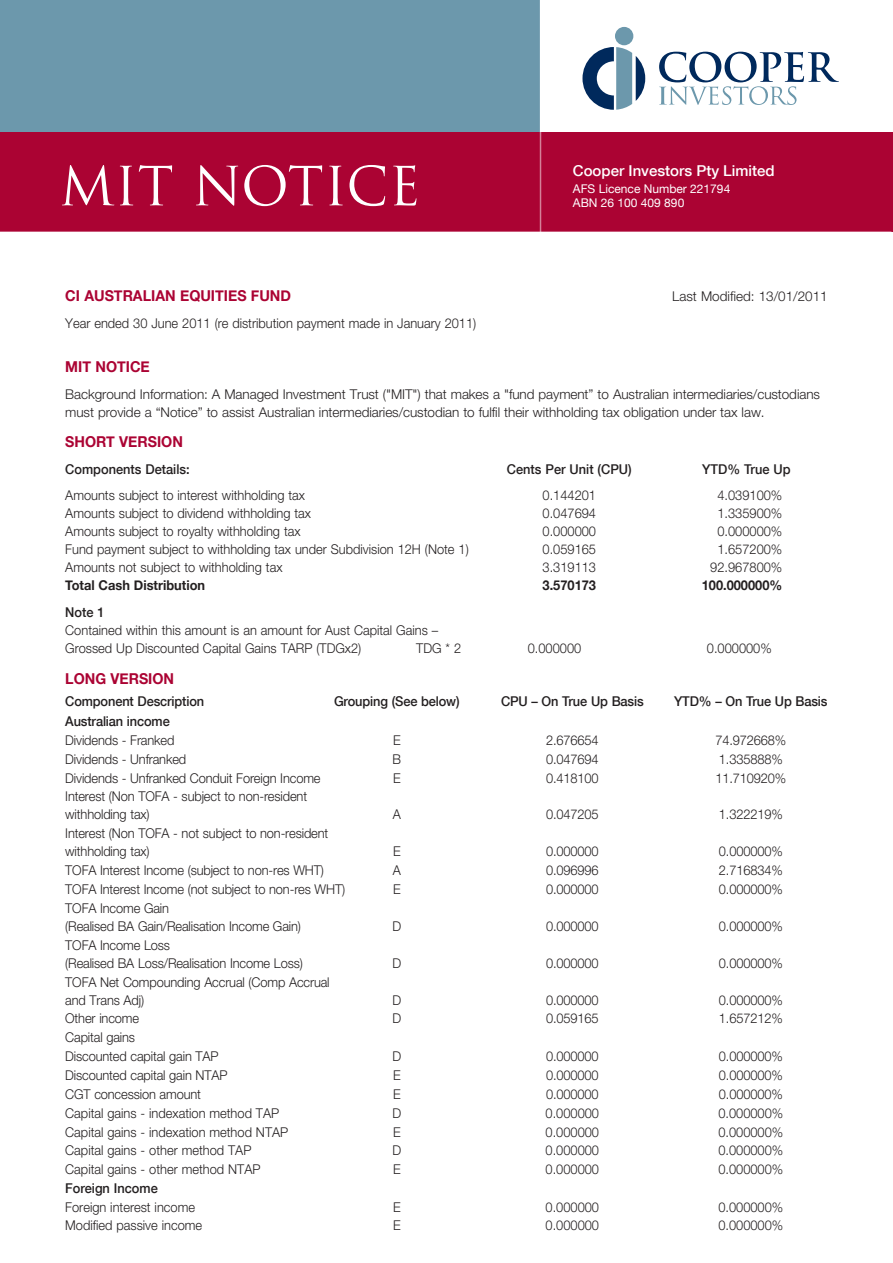
<style>
.page{position:relative;width:893px;height:1263px;background:#fff}
.page>*{position:absolute;margin:0;border:0;box-sizing:border-box;transform-origin:0 0}
.t1{font:52.5px "Trajan Pro";color:#fff}
.Body_text{font:700 15px "Helvetica Neue";color:#ab0333;scale:.95 1}
.t2{font:500 15px "Helvetica Neue";color:#fff}
.Body_text-2{font:300 13.5px/18px "Helvetica Neue";letter-spacing:-.005em;color:#231f20;scale:.95 1}
.Body_text-3{font:300 13.5px/18px "Helvetica Neue";letter-spacing:-.005em;color:#231f20}
.Body_text-4{font:500 13.5px "Helvetica Neue";letter-spacing:-.01em;color:#231f20;scale:.95 1}
.Body_text-5{font:700 13.5px "Helvetica Neue";color:#231f20;scale:.95 1}
.t3{font:12px "Helvetica Neue";color:#fff}
.s1{font-weight:500}
</style>
<div class="page">
<div style="left:0;top:132px;width:893px;height:100px;background:#ab0333"></div>
<div style="left:0;top:0;width:540px;height:132px;background:#6c98ac"></div>
<div style="left:615px;top:27px;width:18px;height:18px;background:#6c98ac;border-radius:50%"></div>
<svg style="left:659px;top:52px;width:180px;height:53px"></svg>
<svg style="left:582px;top:47px;width:63px;height:63px"></svg>
<hr style="left:540px;top:0;width:1px;height:1263px;background:#fff">
<p class="t1" style="left:59px;top:153px;width:363px">MIT NOTICE</p>
<p class="t2" style="left:573px;top:162px;width:203px">Cooper Investors Pty Limited</p>
<p class="t3" style="left:573px;top:181px;width:159px">AFS Licence Number 221794</p>
<p class="t3" style="left:573px;top:196px;width:113px">ABN 26 100 409 890</p>
<p class="Body_text" style="left:65px;top:286px;width:239px">CI AUSTRALIAN EQUITIES FUND</p>
<p class="Body_text-3" style="left:672px;top:287px;width:157px">Last Modified: 13/01/2011</p>
<p class="Body_text-2" style="left:65px;top:313px;width:434px">Year ended 30 June 2011 (re distribution payment made in January 2011)</p>
<p class="Body_text" style="left:65px;top:357px;width:91px">MIT NOTICE</p>
<p class="Body_text-3" style="left:65px;top:384px;width:756px">Background Information: A Managed Investment Trust ("MIT") that makes a "fund payment” to Australian intermediaries/custodians must provide a “Notice” to assist Australian intermediaries/custodian to fulfil their withholding tax obligation under tax law.</p>
<p class="Body_text" style="left:65px;top:433px;width:125px">SHORT VERSION</p>
<p class="Body_text-4" style="left:65px;top:461px;width:132px">Components Details:</p>
<p class="Body_text-4" style="left:507px;top:461px;width:133px">Cents Per Unit (CPU)</p>
<p class="Body_text-4" style="left:702px;top:461px;width:95px">YTD% True Up</p>
<p class="Body_text-2" style="left:65px;top:486px;width:254px">Amounts subject to interest withholding tax</p>
<p class="Body_text-2" style="left:543px;top:486px;width:58px">0.144201</p>
<p class="Body_text-2" style="left:717px;top:486px;width:70px">4.039100%</p>
<p class="Body_text-2" style="left:65px;top:504px;width:260px">Amounts subject to dividend withholding tax</p>
<p class="Body_text-2" style="left:543px;top:504px;width:58px">0.047694</p>
<p class="Body_text-2" style="left:717px;top:504px;width:70px">1.335900%</p>
<p class="Body_text-2" style="left:65px;top:522px;width:249px">Amounts subject to royalty withholding tax</p>
<p class="Body_text-2" style="left:543px;top:522px;width:58px">0.000000</p>
<p class="Body_text-2" style="left:717px;top:522px;width:70px">0.000000%</p>
<p class="Body_text-2" style="left:65px;top:540px;width:426px">Fund payment subject to withholding tax under Subdivision 12H (Note 1)</p>
<p class="Body_text-2" style="left:543px;top:540px;width:58px">0.059165</p>
<p class="Body_text-2" style="left:717px;top:540px;width:70px">1.657200%</p>
<p class="Body_text-2" style="left:65px;top:558px;width:230px">Amounts not subject to withholding tax</p>
<p class="Body_text-2" style="left:543px;top:558px;width:58px">3.319113</p>
<p class="Body_text-2" style="left:710px;top:558px;width:77px">92.967800%</p>
<p class="Body_text-5" style="left:65px;top:577px;width:149px">Total Cash Distribution</p>
<p class="Body_text-5" style="left:543px;top:577px;width:58px">3.570173</p>
<p class="Body_text-5" style="left:702px;top:577px;width:86px">100.000000%</p>
<p class="Body_text-2" style="left:65px;top:603px;width:394px"><span class="s1">Note 1<br></span>Contained within this amount is an amount for Aust Capital Gains –<br>Grossed Up Discounted Capital Gains TARP (TDGx2)</p>
<p class="Body_text-2" style="left:416px;top:639px;width:49px">TDG * 2</p>
<p class="Body_text-2" style="left:528px;top:639px;width:58px">0.000000</p>
<p class="Body_text-2" style="left:707px;top:639px;width:70px">0.000000%</p>
<p class="Body_text" style="left:65px;top:669px;width:116px">LONG VERSION</p>
<p class="Body_text-4" style="left:65px;top:693px;width:148px">Component Description</p>
<p class="Body_text-4" style="left:334px;top:693px;width:134px">Grouping (See below)</p>
<p class="Body_text-4" style="left:501px;top:693px;width:152px">CPU – On True Up Basis</p>
<p class="Body_text-4" style="left:674px;top:693px;width:163px">YTD% – On True Up Basis</p>
<p class="Body_text-4" style="left:65px;top:713px;width:112px">Australian income</p>
<p class="Body_text-2" style="left:65px;top:731px;width:116px">Dividends - Franked</p>
<p class="Body_text-2" style="left:393px;top:731px;width:10px">E</p>
<p class="Body_text-2" style="left:546px;top:731px;width:57px">2.676654</p>
<p class="Body_text-2" style="left:715px;top:731px;width:76px">74.972668%</p>
<p class="Body_text-2" style="left:65px;top:750px;width:129px">Dividends - Unfranked</p>
<p class="Body_text-2" style="left:393px;top:750px;width:11px">B</p>
<p class="Body_text-2" style="left:546px;top:750px;width:57px">0.047694</p>
<p class="Body_text-2" style="left:719px;top:750px;width:69px">1.335888%</p>
<p class="Body_text-2" style="left:65px;top:768px;width:270px">Dividends - Unfranked Conduit Foreign Income</p>
<p class="Body_text-2" style="left:393px;top:768px;width:10px">E</p>
<p class="Body_text-2" style="left:546px;top:768px;width:57px">0.418100</p>
<p class="Body_text-2" style="left:715px;top:768px;width:76px">11.710920%</p>
<p class="Body_text-2" style="left:65px;top:787px;width:256px">Interest (Non TOFA - subject to non-resident withholding tax)</p>
<p class="Body_text-2" style="left:393px;top:805px;width:10px">A</p>
<p class="Body_text-2" style="left:546px;top:805px;width:57px">0.047205</p>
<p class="Body_text-2" style="left:719px;top:805px;width:69px">1.322219%</p>
<p class="Body_text-2" style="left:65px;top:824px;width:278px">Interest (Non TOFA - not subject to non-resident withholding tax)</p>
<p class="Body_text-2" style="left:393px;top:842px;width:10px">E</p>
<p class="Body_text-2" style="left:546px;top:842px;width:57px">0.000000</p>
<p class="Body_text-2" style="left:719px;top:842px;width:69px">0.000000%</p>
<p class="Body_text-2" style="left:65px;top:861px;width:274px">TOFA Interest Income (subject to non-res WHT)</p>
<p class="Body_text-2" style="left:393px;top:861px;width:10px">A</p>
<p class="Body_text-2" style="left:546px;top:861px;width:57px">0.096996</p>
<p class="Body_text-2" style="left:719px;top:861px;width:69px">2.716834%</p>
<p class="Body_text-2" style="left:65px;top:880px;width:296px">TOFA Interest Income (not subject to non-res WHT)</p>
<p class="Body_text-2" style="left:393px;top:880px;width:10px">E</p>
<p class="Body_text-2" style="left:546px;top:880px;width:57px">0.000000</p>
<p class="Body_text-2" style="left:719px;top:880px;width:69px">0.000000%</p>
<p class="Body_text-2" style="left:65px;top:899px;width:250px">TOFA Income Gain<br>(Realised BA Gain/Realisation Income Gain)</p>
<p class="Body_text-2" style="left:392px;top:917px;width:11px">D</p>
<p class="Body_text-2" style="left:546px;top:917px;width:57px">0.000000</p>
<p class="Body_text-2" style="left:719px;top:917px;width:69px">0.000000%</p>
<p class="Body_text-2" style="left:65px;top:935px;width:252px">TOFA Income Loss<br>(Realised BA Loss/Realisation Income Loss)</p>
<p class="Body_text-2" style="left:65px;top:972px;width:280px">TOFA Net Compounding Accrual (Comp Accrual and Trans Adj)</p>
<p class="Body_text-2" style="left:392px;top:953px;width:11px">D</p>
<p class="Body_text-2" style="left:546px;top:953px;width:57px">0.000000</p>
<p class="Body_text-2" style="left:719px;top:953px;width:69px">0.000000%</p>
<p class="Body_text-2" style="left:392px;top:990px;width:11px">D</p>
<p class="Body_text-2" style="left:546px;top:990px;width:57px">0.000000</p>
<p class="Body_text-2" style="left:719px;top:990px;width:69px">0.000000%</p>
<p class="Body_text-2" style="left:65px;top:1009px;width:79px">Other income</p>
<p class="Body_text-2" style="left:392px;top:1009px;width:11px">D</p>
<p class="Body_text-2" style="left:546px;top:1009px;width:57px">0.059165</p>
<p class="Body_text-2" style="left:719px;top:1009px;width:69px">1.657212%</p>
<p class="Body_text-2" style="left:65px;top:1028px;width:75px">Capital gains</p>
<p class="Body_text-2" style="left:65px;top:1047px;width:163px">Discounted capital gain TAP</p>
<p class="Body_text-2" style="left:392px;top:1047px;width:11px">D</p>
<p class="Body_text-2" style="left:546px;top:1047px;width:57px">0.000000</p>
<p class="Body_text-2" style="left:719px;top:1047px;width:69px">0.000000%</p>
<p class="Body_text-2" style="left:65px;top:1066px;width:172px">Discounted capital gain NTAP</p>
<p class="Body_text-2" style="left:393px;top:1066px;width:10px">E</p>
<p class="Body_text-2" style="left:546px;top:1066px;width:57px">0.000000</p>
<p class="Body_text-2" style="left:719px;top:1066px;width:69px">0.000000%</p>
<p class="Body_text-2" style="left:65px;top:1085px;width:144px">CGT concession amount</p>
<p class="Body_text-2" style="left:393px;top:1085px;width:10px">E</p>
<p class="Body_text-2" style="left:546px;top:1085px;width:57px">0.000000</p>
<p class="Body_text-2" style="left:719px;top:1085px;width:69px">0.000000%</p>
<p class="Body_text-2" style="left:65px;top:1103px;width:227px">Capital gains - indexation method TAP</p>
<p class="Body_text-2" style="left:392px;top:1103px;width:11px">D</p>
<p class="Body_text-2" style="left:546px;top:1103px;width:58px">0.000000</p>
<p class="Body_text-2" style="left:718px;top:1103px;width:70px">0.000000%</p>
<p class="Body_text-2" style="left:65px;top:1122px;width:236px">Capital gains - indexation method NTAP</p>
<p class="Body_text-2" style="left:393px;top:1122px;width:10px">E</p>
<p class="Body_text-2" style="left:546px;top:1122px;width:58px">0.000000</p>
<p class="Body_text-2" style="left:718px;top:1122px;width:70px">0.000000%</p>
<p class="Body_text-2" style="left:65px;top:1141px;width:197px">Capital gains - other method TAP</p>
<p class="Body_text-2" style="left:392px;top:1141px;width:11px">D</p>
<p class="Body_text-2" style="left:546px;top:1141px;width:58px">0.000000</p>
<p class="Body_text-2" style="left:718px;top:1141px;width:70px">0.000000%</p>
<p class="Body_text-2" style="left:65px;top:1160px;width:207px">Capital gains - other method NTAP</p>
<p class="Body_text-2" style="left:393px;top:1160px;width:10px">E</p>
<p class="Body_text-2" style="left:546px;top:1160px;width:58px">0.000000</p>
<p class="Body_text-2" style="left:718px;top:1160px;width:70px">0.000000%</p>
<p class="Body_text-4" style="left:65px;top:1180px;width:99px">Foreign Income</p>
<p class="Body_text-2" style="left:65px;top:1198px;width:138px">Foreign interest income</p>
<p class="Body_text-2" style="left:393px;top:1198px;width:10px">E</p>
<p class="Body_text-2" style="left:546px;top:1198px;width:58px">0.000000</p>
<p class="Body_text-2" style="left:718px;top:1198px;width:70px">0.000000%</p>
<p class="Body_text-2" style="left:65px;top:1216px;width:146px">Modified passive income</p>
<p class="Body_text-2" style="left:393px;top:1216px;width:10px">E</p>
<p class="Body_text-2" style="left:546px;top:1216px;width:58px">0.000000</p>
<p class="Body_text-2" style="left:718px;top:1216px;width:70px">0.000000%</p>
</div>
